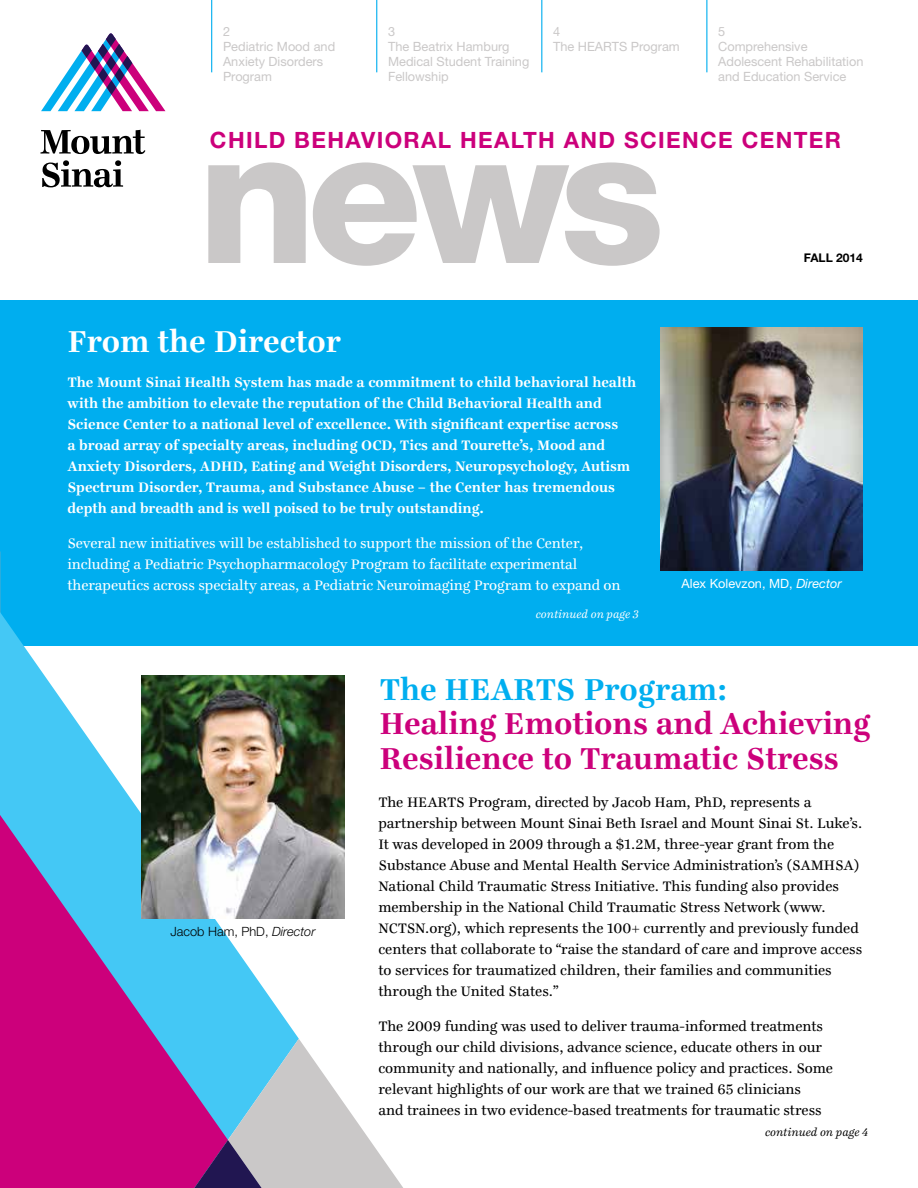
<style>
.page{position:relative;width:918px;height:1188px;background:#fff}
.page>*{position:absolute;margin:0;border:0;box-sizing:border-box;transform-origin:0 0}
.t1{font:800 188.25px "Helvetica Neue LT Std";color:#cac8c8}
.t2{font:700 33px/34.5px "Ingeborg";color:#cc007b}
.t3{font:700 33px "Ingeborg";letter-spacing:-.005em;color:#00aeef}
.t4{font:700 33px "Ingeborg";letter-spacing:-.005em;color:#fff}
.t5{font:700 22.5px "Helvetica Neue LT Std";letter-spacing:.06em;color:#cc007b}
.t6{font:15px/21px "Ingeborg";color:#000}
.t7{font:700 15px/21px "Ingeborg";color:#fff}
.t8{font:15px/21px "Ingeborg";letter-spacing:-.005em;color:#fff}
.t9{font:12.75px/15px "Helvetica Neue LT Std";color:#cac8c8}
.t10{font:12.75px "Helvetica Neue LT Std";color:#fff}
.t11{font:300 12.75px "Helvetica Neue LT Std";color:#000}
.t12{font:italic 12px "Ingeborg";color:#fff}
.t13{font:italic 12px "Ingeborg";color:#000}
.t14{font:700 12px "Helvetica Neue LT Std";color:#000}
.s1{font-style:italic}
</style>
<div class="page">
<div style="left:0;top:300px;width:918px;height:346px;background:#00aeef"></div>
<svg style="left:41px;top:33px;width:124px;height:78px"></svg>
<svg style="left:40px;top:130px;width:105px;height:24px"></svg>
<svg style="left:42px;top:160px;width:81px;height:27px"></svg>
<img style="left:660px;top:327px;width:203px;height:243px">
<hr style="left:376px;top:0;width:1px;height:72px;background:#00aeef">
<hr style="left:541px;top:0;width:1px;height:72px;background:#00aeef">
<hr style="left:706px;top:0;width:1px;height:72px;background:#00aeef">
<hr style="left:211px;top:0;width:1px;height:72px;background:#00aeef">
<svg style="left:0;top:612px;width:299px;height:427px"></svg>
<svg style="left:0;top:815px;width:228px;height:373px;background:#9b47a6"></svg>
<svg style="left:194px;top:1039px;width:209px;height:149px"></svg>
<img style="left:142px;top:675px;width:202px;height:243px">
<p class="t9" style="left:223px;top:24px;width:114px">2<br>Pediatric Mood and<br>Anxiety Disorders<br>Program</p>
<p class="t9" style="left:388px;top:24px;width:143px">3<br>The Beatrix Hamburg<br>Medical Student Training<br>Fellowship</p>
<p class="t9" style="left:553px;top:24px;width:128px">4<br>The HEARTS Program</p>
<p class="t9" style="left:718px;top:24px;width:147px">5<br>Comprehensive<br>Adolescent Rehabilitation and Education Service</p>
<h3 class="t5" style="left:210px;top:126px;width:633px">CHILD BEHAVIORAL HEALTH AND SCIENCE CENTER</h3>
<h1 class="t1" style="left:198px;top:84px;width:468px">news</h1>
<p class="t14" style="left:804px;top:250px;width:60px">FALL 2014</p>
<h2 class="t4" style="left:68px;top:321px;width:275px">From the Director</h2>
<p class="t7" style="left:68px;top:372px;width:570px">The Mount Sinai Health System has made a commitment to child behavioral health with the ambition to elevate the reputation of the Child Behavioral Health and Science Center to a national level of excellence. With significant expertise across<br>a broad array of specialty areas, including OCD, Tics and Tourette’s, Mood and Anxiety Disorders, ADHD, Eating and Weight Disorders, Neuropsychology, Autism Spectrum Disorder, Trauma, and Substance Abuse – the Center has tremendous depth and breadth and is well poised to be truly outstanding.</p>
<p class="t8" style="left:68px;top:532px;width:555px">Several new initiatives will be established to support the mission of the Center, including a Pediatric Psychopharmacology Program to facilitate experimental therapeutics across specialty areas, a Pediatric Neuroimaging Program to expand on</p>
<p class="t12" style="left:536px;top:607px;width:105px">continued on page 3</p>
<p class="t10" style="left:682px;top:576px;width:162px">Alex Kolevzon, MD, <span class="s1">Director</span></p>
<p class="t11" style="left:171px;top:923px;width:146px">Jacob Ham, PhD, <span class="s1">Director</span></p>
<h2 class="t3" style="left:379px;top:669px;width:350px">The HEARTS Program:</h2>
<h2 class="t2" style="left:379px;top:707px;width:493px">Healing Emotions and Achieving<br>Resilience to Traumatic Stress</h2>
<p class="t6" style="left:378px;top:792px;width:486px">The HEARTS Program, directed by Jacob Ham, PhD, represents a partnership between Mount Sinai Beth Israel and Mount Sinai St. Luke’s.<br>It was developed in 2009 through a $1.2M, three-year grant from the Substance Abuse and Mental Health Service Administration’s (SAMHSA)<br>National Child Traumatic Stress Initiative. This funding also provides membership in the National Child Traumatic Stress Network (www.<br>NCTSN.org), which represents the 100+ currently and previously funded centers that collaborate to “raise the standard of care and improve access to services for traumatized children, their families and communities through the United States.”</p>
<p class="t6" style="left:378px;top:1015px;width:456px">The 2009 funding was used to deliver trauma-informed treatments through our child divisions, advance science, educate others in our community and nationally, and influence policy and practices. Some relevant highlights of our work are that we trained 65 clinicians<br>and trainees in two evidence-based treatments for traumatic stress</p>
<p class="t13" style="left:765px;top:1125px;width:105px">continued on page 4</p>
</div>
